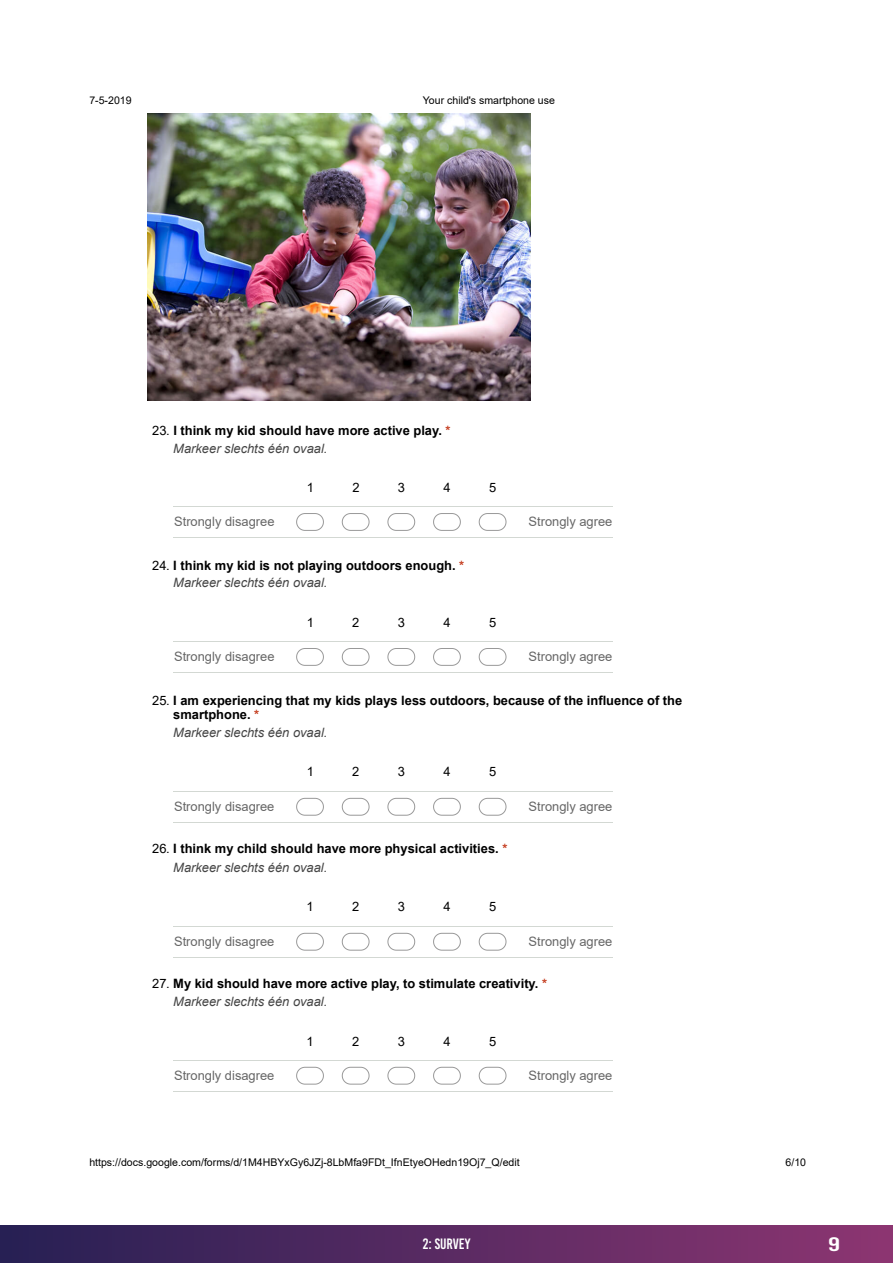
<style>
.page{position:relative;width:893px;height:1263px;background:#fff}
.page>*{position:absolute;margin:0;border:0;box-sizing:border-box;transform-origin:0 0}
.t1{font:19.5px "Bebas Kai";color:#fff;scale:1.48 1}
.t2{font:15px "Bebas Kai";color:#fff}
.t3{font:700 12.9px/17.9px "Arial";color:#000}
.t4{font:12.9px "Arial";color:#666}
.t5{font:12.9px "Arial";color:#000}
.t6{font:italic 12.9px "Arial";color:#454545}
.t7{font:10.65px "Arial";color:#000}
.s1{font-weight:400}
.s2{color:#c43b1d}
.s3{font-weight:400;font-style:italic;color:#454545}
</style>
<div class="page">
<div style="left:0;top:1225px;width:893px;height:38px;background:linear-gradient(to right,#262054,#8d3571)"></div>
<svg style="left:296px;top:513px;width:28px;height:18px"></svg>
<svg style="left:341px;top:513px;width:29px;height:18px"></svg>
<svg style="left:387px;top:513px;width:29px;height:18px"></svg>
<svg style="left:433px;top:513px;width:28px;height:18px"></svg>
<svg style="left:478px;top:513px;width:29px;height:18px"></svg>
<hr style="left:515px;top:537px;width:98px;height:1px;background:#d3d8d3">
<hr style="left:470px;top:537px;width:45px;height:1px;background:#d3d8d3">
<hr style="left:424px;top:537px;width:46px;height:1px;background:#d3d8d3">
<hr style="left:378px;top:537px;width:46px;height:1px;background:#d3d8d3">
<hr style="left:333px;top:537px;width:45px;height:1px;background:#d3d8d3">
<hr style="left:287px;top:537px;width:46px;height:1px;background:#d3d8d3">
<hr style="left:173px;top:537px;width:114px;height:1px;background:#d3d8d3">
<hr style="left:515px;top:506px;width:98px;height:1px;background:#d3d8d3">
<hr style="left:470px;top:506px;width:45px;height:1px;background:#d3d8d3">
<hr style="left:424px;top:506px;width:46px;height:1px;background:#d3d8d3">
<hr style="left:378px;top:506px;width:46px;height:1px;background:#d3d8d3">
<hr style="left:333px;top:506px;width:45px;height:1px;background:#d3d8d3">
<hr style="left:287px;top:506px;width:46px;height:1px;background:#d3d8d3">
<hr style="left:173px;top:506px;width:114px;height:1px;background:#d3d8d3">
<svg style="left:296px;top:648px;width:28px;height:18px"></svg>
<svg style="left:341px;top:648px;width:29px;height:18px"></svg>
<svg style="left:387px;top:648px;width:29px;height:18px"></svg>
<svg style="left:433px;top:648px;width:28px;height:18px"></svg>
<svg style="left:478px;top:648px;width:29px;height:18px"></svg>
<hr style="left:515px;top:672px;width:98px;height:1px;background:#d3d8d3">
<hr style="left:470px;top:672px;width:45px;height:1px;background:#d3d8d3">
<hr style="left:424px;top:672px;width:46px;height:1px;background:#d3d8d3">
<hr style="left:378px;top:672px;width:46px;height:1px;background:#d3d8d3">
<hr style="left:333px;top:672px;width:45px;height:1px;background:#d3d8d3">
<hr style="left:287px;top:672px;width:46px;height:1px;background:#d3d8d3">
<hr style="left:173px;top:672px;width:114px;height:1px;background:#d3d8d3">
<hr style="left:515px;top:641px;width:98px;height:1px;background:#d3d8d3">
<hr style="left:470px;top:641px;width:45px;height:1px;background:#d3d8d3">
<hr style="left:424px;top:641px;width:46px;height:1px;background:#d3d8d3">
<hr style="left:378px;top:641px;width:46px;height:1px;background:#d3d8d3">
<hr style="left:333px;top:641px;width:45px;height:1px;background:#d3d8d3">
<hr style="left:287px;top:641px;width:46px;height:1px;background:#d3d8d3">
<hr style="left:173px;top:641px;width:114px;height:1px;background:#d3d8d3">
<svg style="left:296px;top:797px;width:28px;height:19px"></svg>
<svg style="left:341px;top:797px;width:29px;height:19px"></svg>
<svg style="left:387px;top:797px;width:29px;height:19px"></svg>
<svg style="left:433px;top:797px;width:28px;height:19px"></svg>
<svg style="left:478px;top:797px;width:29px;height:19px"></svg>
<hr style="left:515px;top:822px;width:98px;height:1px;background:#d3d8d3">
<hr style="left:470px;top:822px;width:45px;height:1px;background:#d3d8d3">
<hr style="left:424px;top:822px;width:46px;height:1px;background:#d3d8d3">
<hr style="left:378px;top:822px;width:46px;height:1px;background:#d3d8d3">
<hr style="left:333px;top:822px;width:45px;height:1px;background:#d3d8d3">
<hr style="left:287px;top:822px;width:46px;height:1px;background:#d3d8d3">
<hr style="left:173px;top:822px;width:114px;height:1px;background:#d3d8d3">
<hr style="left:515px;top:791px;width:98px;height:1px;background:#d3d8d3">
<hr style="left:470px;top:791px;width:45px;height:1px;background:#d3d8d3">
<hr style="left:424px;top:791px;width:46px;height:1px;background:#d3d8d3">
<hr style="left:378px;top:791px;width:46px;height:1px;background:#d3d8d3">
<hr style="left:333px;top:791px;width:45px;height:1px;background:#d3d8d3">
<hr style="left:287px;top:791px;width:46px;height:1px;background:#d3d8d3">
<hr style="left:173px;top:791px;width:114px;height:1px;background:#d3d8d3">
<svg style="left:296px;top:932px;width:28px;height:19px"></svg>
<svg style="left:341px;top:932px;width:29px;height:19px"></svg>
<svg style="left:387px;top:932px;width:29px;height:19px"></svg>
<svg style="left:433px;top:932px;width:28px;height:19px"></svg>
<svg style="left:478px;top:932px;width:29px;height:19px"></svg>
<hr style="left:515px;top:957px;width:98px;height:1px;background:#d3d8d3">
<hr style="left:470px;top:957px;width:45px;height:1px;background:#d3d8d3">
<hr style="left:424px;top:957px;width:46px;height:1px;background:#d3d8d3">
<hr style="left:378px;top:957px;width:46px;height:1px;background:#d3d8d3">
<hr style="left:333px;top:957px;width:45px;height:1px;background:#d3d8d3">
<hr style="left:287px;top:957px;width:46px;height:1px;background:#d3d8d3">
<hr style="left:173px;top:957px;width:114px;height:1px;background:#d3d8d3">
<hr style="left:515px;top:926px;width:98px;height:1px;background:#d3d8d3">
<hr style="left:470px;top:926px;width:45px;height:1px;background:#d3d8d3">
<hr style="left:424px;top:926px;width:46px;height:1px;background:#d3d8d3">
<hr style="left:378px;top:926px;width:46px;height:1px;background:#d3d8d3">
<hr style="left:333px;top:926px;width:45px;height:1px;background:#d3d8d3">
<hr style="left:287px;top:926px;width:46px;height:1px;background:#d3d8d3">
<hr style="left:173px;top:926px;width:114px;height:1px;background:#d3d8d3">
<svg style="left:296px;top:1066px;width:28px;height:19px"></svg>
<svg style="left:341px;top:1066px;width:29px;height:19px"></svg>
<svg style="left:387px;top:1066px;width:29px;height:19px"></svg>
<svg style="left:433px;top:1066px;width:28px;height:19px"></svg>
<svg style="left:478px;top:1066px;width:29px;height:19px"></svg>
<hr style="left:515px;top:1090px;width:98px;height:1px;background:#d3d8d3">
<hr style="left:470px;top:1090px;width:45px;height:1px;background:#d3d8d3">
<hr style="left:424px;top:1090px;width:46px;height:1px;background:#d3d8d3">
<hr style="left:378px;top:1090px;width:46px;height:1px;background:#d3d8d3">
<hr style="left:333px;top:1090px;width:45px;height:1px;background:#d3d8d3">
<hr style="left:287px;top:1090px;width:46px;height:1px;background:#d3d8d3">
<hr style="left:173px;top:1090px;width:114px;height:1px;background:#d3d8d3">
<hr style="left:515px;top:1060px;width:98px;height:1px;background:#d3d8d3">
<hr style="left:470px;top:1060px;width:45px;height:1px;background:#d3d8d3">
<hr style="left:424px;top:1060px;width:46px;height:1px;background:#d3d8d3">
<hr style="left:378px;top:1060px;width:46px;height:1px;background:#d3d8d3">
<hr style="left:333px;top:1060px;width:45px;height:1px;background:#d3d8d3">
<hr style="left:287px;top:1060px;width:46px;height:1px;background:#d3d8d3">
<hr style="left:173px;top:1060px;width:114px;height:1px;background:#d3d8d3">
<img style="left:147px;top:113px;width:383px;height:288px">
<p class="t7" style="left:89px;top:93px;width:44px">7-5-2019</p>
<p class="t7" style="left:423px;top:93px;width:134px">Your child's smartphone use</p>
<p class="t3" style="left:173px;top:421px;width:279px;text-indent:-21px"><span class="s1">23.</span> I think my kid should have more active play. <span class="s2">*<br></span><span class="s3">Markeer slechts één ovaal.</span></p>
<p class="t5" style="left:307px;top:479px;width:9px">1</p>
<p class="t5" style="left:352px;top:479px;width:9px">2</p>
<p class="t5" style="left:398px;top:479px;width:9px">3</p>
<p class="t5" style="left:444px;top:479px;width:9px">4</p>
<p class="t5" style="left:489px;top:479px;width:9px">5</p>
<p class="t4" style="left:174px;top:512px;width:102px">Strongly disagree</p>
<p class="t4" style="left:529px;top:512px;width:85px">Strongly agree</p>
<p class="t3" style="left:173px;top:556px;width:292px;text-indent:-21px"><span class="s1">24.</span> I think my kid is not playing outdoors enough. <span class="s2">*<br></span><span class="s3">Markeer slechts één ovaal.</span></p>
<p class="t5" style="left:307px;top:614px;width:9px">1</p>
<p class="t5" style="left:352px;top:614px;width:9px">2</p>
<p class="t5" style="left:398px;top:614px;width:9px">3</p>
<p class="t5" style="left:444px;top:614px;width:9px">4</p>
<p class="t5" style="left:489px;top:614px;width:9px">5</p>
<p class="t4" style="left:174px;top:647px;width:102px">Strongly disagree</p>
<p class="t4" style="left:529px;top:647px;width:85px">Strongly agree</p>
<p class="t3" style="left:173px;top:693px;width:510px;line-height:14.9px;text-indent:-21px"><span class="s1">25.</span> I am experiencing that my kids plays less outdoors, because of the influence of the smartphone. <span class="s2">*</span></p>
<p class="t6" style="left:173px;top:724px;width:156px">Markeer slechts één ovaal.</p>
<p class="t5" style="left:307px;top:763px;width:9px">1</p>
<p class="t5" style="left:352px;top:763px;width:9px">2</p>
<p class="t5" style="left:398px;top:763px;width:9px">3</p>
<p class="t5" style="left:444px;top:763px;width:9px">4</p>
<p class="t5" style="left:489px;top:763px;width:9px">5</p>
<p class="t4" style="left:174px;top:797px;width:102px">Strongly disagree</p>
<p class="t4" style="left:528px;top:797px;width:85px">Strongly agree</p>
<p class="t3" style="left:173px;top:839px;width:336px;line-height:18.9px;text-indent:-21px"><span class="s1">26.</span> I think my child should have more physical activities. <span class="s2">*<br></span><span class="s3">Markeer slechts één ovaal.</span></p>
<p class="t5" style="left:307px;top:897px;width:9px">1</p>
<p class="t5" style="left:352px;top:897px;width:9px">2</p>
<p class="t5" style="left:398px;top:897px;width:9px">3</p>
<p class="t5" style="left:444px;top:897px;width:9px">4</p>
<p class="t5" style="left:489px;top:897px;width:9px">5</p>
<p class="t4" style="left:174px;top:932px;width:102px">Strongly disagree</p>
<p class="t4" style="left:528px;top:932px;width:85px">Strongly agree</p>
<p class="t3" style="left:173px;top:975px;width:375px;text-indent:-21px"><span class="s1">27.</span> My kid should have more active play, to stimulate creativity. <span class="s2">*<br></span><span class="s3">Markeer slechts één ovaal.</span></p>
<p class="t5" style="left:307px;top:1032px;width:9px">1</p>
<p class="t5" style="left:352px;top:1032px;width:9px">2</p>
<p class="t5" style="left:398px;top:1032px;width:9px">3</p>
<p class="t5" style="left:444px;top:1032px;width:9px">4</p>
<p class="t5" style="left:489px;top:1032px;width:9px">5</p>
<p class="t4" style="left:174px;top:1066px;width:102px">Strongly disagree</p>
<p class="t4" style="left:528px;top:1066px;width:85px">Strongly agree</p>
<p class="t7" style="left:89px;top:1155px;width:432px">https://docs.google.com/forms/d/1M4HBYxGy6JZj-8LbMfa9FDt_IfnEtyeOHedn19Oj7_Q/edit</p>
<p class="t7" style="left:786px;top:1155px;width:22px">6/10</p>
<p class="t2" style="left:423px;top:1236px;width:49px">2: SURVEY</p>
<h1 class="t1" style="left:828px;top:1233px;width:10px">9</h1>
</div>
